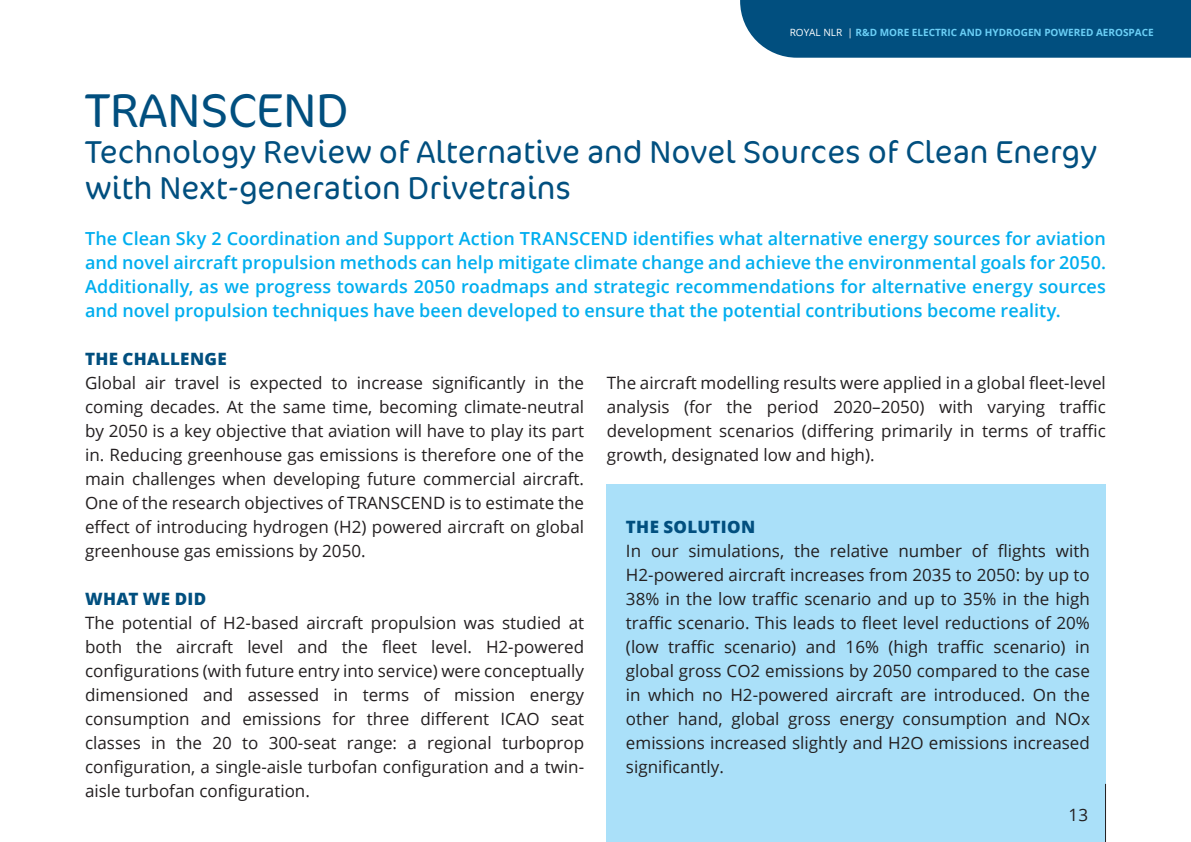
<style>
.page{position:relative;width:1191px;height:842px;background:#fff}
.page>*{position:absolute;margin:0;border:0;box-sizing:border-box;transform-origin:0 0}
.NLR_Kop{font:300 48px "Cocon OT";color:#014f7f}
.NLR_Kop-2{font:300 32px/36px "Cocon OT";color:#014f7f}
.NLR_Introtekst{font:600 18px/24px "Open Sans";color:#00aeef;text-align:justify}
.NLR_Broodtekst{font:17px/24px "Open Sans";color:#231f20;text-align:justify}
.NLR_Tussenkopjes{font:800 17px "Open Sans";letter-spacing:.02em;color:#014f7f}
.t1{font:700 10px "Open Sans";color:#6bcff6}
.s1{font-weight:400;color:#fff}
</style>
<div class="page">
<div style="left:607px;top:485px;width:499px;height:357px;background:#aae0f9"></div>
<hr style="left:1105px;top:784px;width:1px;height:58px;background:#231f20">
<div style="left:740px;top:0;width:451px;height:58px;background:#014f7f"></div>
<p class="t1" style="left:789px;top:25px;width:365px"><span class="s1">ROYAL NLR |</span> R&amp;D MORE ELECTRIC AND HYDROGEN POWERED AEROSPACE</p>
<p class="NLR_Kop" style="left:85px;top:75px;width:265px">TRANSCEND</p>
<p class="NLR_Kop-2" style="left:85px;top:132px;width:1013px">Technology Review of Alternative and Novel Sources of Clean Energy with Next-generation Drivetrains</p>
<p class="NLR_Introtekst" style="left:85px;top:226px;width:1022px">The Clean Sky 2 Coordination and Support Action TRANSCEND identifies what alternative energy sources for aviation and novel aircraft propulsion methods can help mitigate climate change and achieve the environmental goals for 2050.<br>Additionally, as we progress towards 2050 roadmaps and strategic recommendations for alternative energy sources and novel propulsion techniques have been developed to ensure that the potential contributions become reality.</p>
<p class="NLR_Tussenkopjes" style="left:85px;top:346px;width:143px">THE CHALLENGE</p>
<p class="NLR_Broodtekst" style="left:85px;top:370px;width:500px">Global air travel is expected to increase significantly in the coming decades. At the same time, becoming climate-neutral by 2050 is a key objective that aviation will have to play its part in. Reducing greenhouse gas emissions is therefore one of the main challenges when developing future commercial aircraft.<br>One of the research objectives of TRANSCEND is to estimate the effect of introducing hydrogen (H2) powered aircraft on global greenhouse gas emissions by 2050.</p>
<p class="NLR_Tussenkopjes" style="left:85px;top:586px;width:123px">WHAT WE DID</p>
<p class="NLR_Broodtekst" style="left:85px;top:610px;width:500px">The potential of H2-based aircraft propulsion was studied at both the aircraft level and the fleet level. H2-powered configurations (with future entry into service) were conceptually dimensioned and assessed in terms of mission energy consumption and emissions for three different ICAO seat classes in the 20 to 300-seat range: a regional turboprop configuration, a single-aisle turbofan configuration and a twin&shy;aisle turbofan configuration.</p>
<p class="NLR_Broodtekst" style="left:607px;top:370px;width:500px">The aircraft modelling results were applied in a global fleet-level analysis (for the period 2020–2050) with varying traffic development scenarios (differing primarily in terms of traffic growth, designated low and high).</p>
<p class="NLR_Tussenkopjes" style="left:626px;top:514px;width:131px">THE SOLUTION</p>
<p class="NLR_Broodtekst" style="left:626px;top:538px;width:465px">In our simulations, the relative number of flights with H2-powered aircraft increases from 2035 to 2050: by up to 38% in the low traffic scenario and up to 35% in the high traffic scenario. This leads to fleet level reductions of 20% (low traffic scenario) and 16% (high traffic scenario) in global gross CO2 emissions by 2050 compared to the case in which no H2-powered aircraft are introduced. On the other hand, global gross energy consumption and NOx emissions increased slightly and H2O emissions increased significantly.</p>
<p class="NLR_Broodtekst" style="left:1068px;top:802px;width:21px">13</p>
</div>
